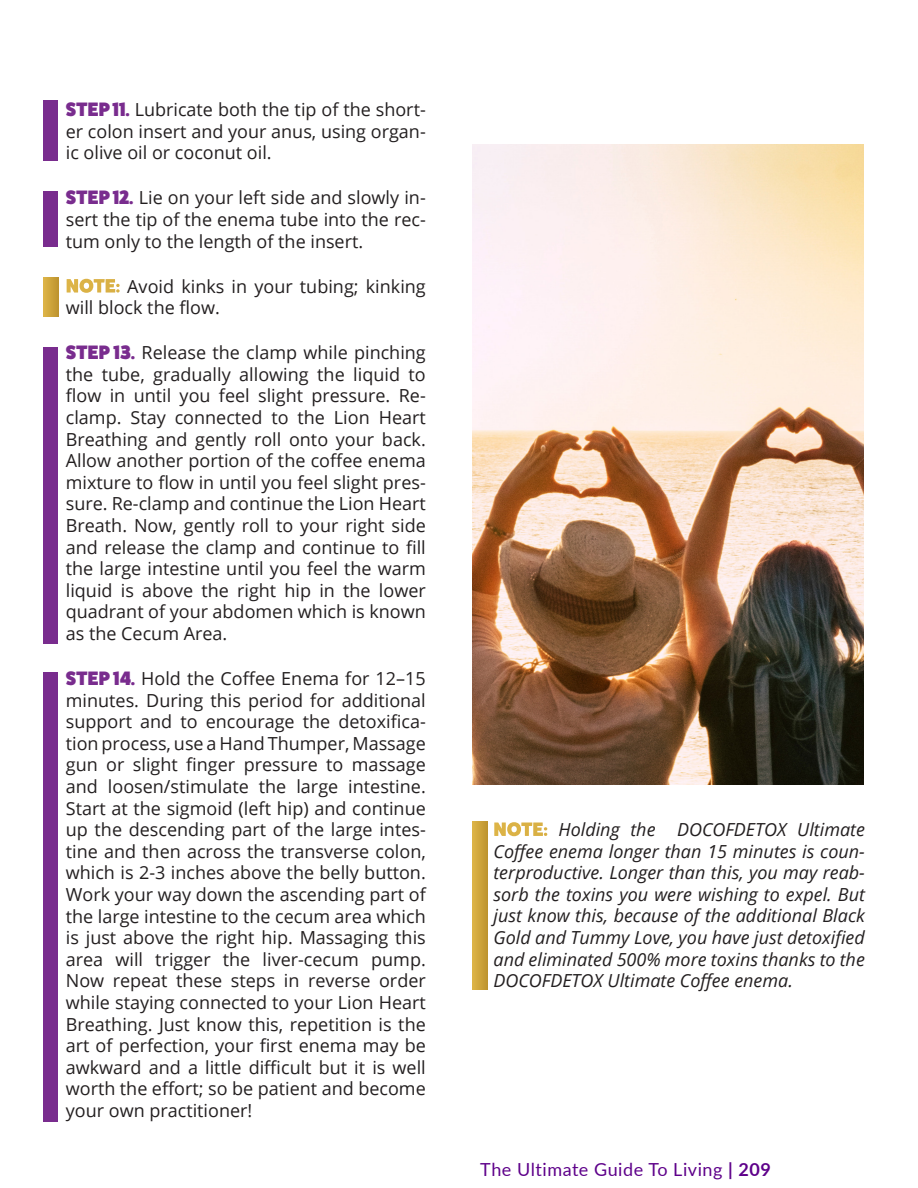
<style>
.page{position:relative;width:918px;height:1188px;background:#fff}
.page>*{position:absolute;margin:0;border:0;box-sizing:border-box;transform-origin:0 0}
.t1{font:18px/21.6px "Open Sans";color:#231f20;text-align:justify}
.t2{font:italic 18px/21.6px "Open Sans";color:#231f20;text-align:justify}
.t3{font:18px "Lato";letter-spacing:.03em;color:#5e008a}
.s1{font-family:"Fat Frank";font-weight:800;font-size:19.5px;color:#792c8e}
.s2{font-family:"Fat Frank";font-weight:800;font-size:19.5px;color:#fff}
.s3{font-family:"Fat Frank";font-weight:800;font-style:normal;font-size:19.5px;color:#fff}
.s4{font-weight:700}
</style>
<div class="page">
<div style="left:44px;top:100px;width:14px;height:61px;background:#792c8e"></div>
<svg style="left:473px;top:822px;width:15px;height:168px;background:#cca33a"></svg>
<svg style="left:44px;top:278px;width:14px;height:38px"></svg>
<div style="left:44px;top:191px;width:14px;height:55px;background:#792c8e"></div>
<div style="left:44px;top:347px;width:14px;height:296px;background:#792c8e"></div>
<div style="left:44px;top:673px;width:14px;height:449px;background:#792c8e"></div>
<img style="left:473px;top:144px;width:391px;height:640px">
<p class="t1" style="left:66px;top:98px;width:362px"><span class="s1">STEP11.</span> Lubricate both the tip of the short&shy;er colon insert and your anus, using organ&shy;ic olive oil or coconut oil.</p>
<p class="t1" style="left:66px;top:187px;width:362px"><span class="s1">STEP 12.</span> Lie on your left side and slowly in&shy;sert the tip of the enema tube into the rec&shy;tum only to the length of the insert.</p>
<p class="t1" style="left:66px;top:275px;width:362px"><span class="s2">NOTE:</span> Avoid kinks in your tubing; kinking will block the flow.</p>
<p class="t1" style="left:66px;top:341px;width:362px"><span class="s1">STEP 13.</span> Release the clamp while pinching the tube, gradually allowing the liquid to flow in until you feel slight pressure. Re&shy;clamp. Stay connected to the Lion Heart Breathing and gently roll onto your back.<br>Allow another portion of the coffee enema mixture to flow in until you feel slight pres&shy;sure. Re-clamp and continue the Lion Heart Breath. Now, gently roll to your right side and release the clamp and continue to fill the large intestine until you feel the warm liquid is above the right hip in the lower quadrant of your abdomen which is known as the Cecum Area.</p>
<p class="t1" style="left:66px;top:667px;width:362px"><span class="s1">STEP 14.</span> Hold the Coffee Enema for 12–15 minutes. During this period for additional support and to encourage the detoxifica&shy;tion process, use a Hand Thumper, Massage gun or slight finger pressure to massage and loosen/stimulate the large intestine.<br>Start at the sigmoid (left hip) and continue up the descending part of the large intes&shy;tine and then across the transverse colon, which is 2-3 inches above the belly button.<br>Work your way down the ascending part of the large intestine to the cecum area which is just above the right hip. Massaging this area will trigger the liver-cecum pump.<br>Now repeat these steps in reverse order while staying connected to your Lion Heart Breathing. Just know this, repetition is the art of perfection, your first enema may be awkward and a little difficult but it is well worth the effort; so be patient and become your own practitioner!</p>
<p class="t2" style="left:494px;top:818px;width:373px"><span class="s3">NOTE:</span> Holding the DOCOFDETOX Ultimate Coffee enema longer than 15 minutes is coun&shy;terproductive. Longer than this, you may reab&shy;sorb the toxins you were wishing to expel. But just know this, because of the additional Black Gold and Tummy Love, you have just detoxified and eliminated 500% more toxins thanks to the DOCOFDETOX Ultimate Coffee enema.</p>
<p class="t3" style="left:480px;top:1157px;width:292px">The Ultimate Guide To Living <span class="s4">| 209</span></p>
</div>
